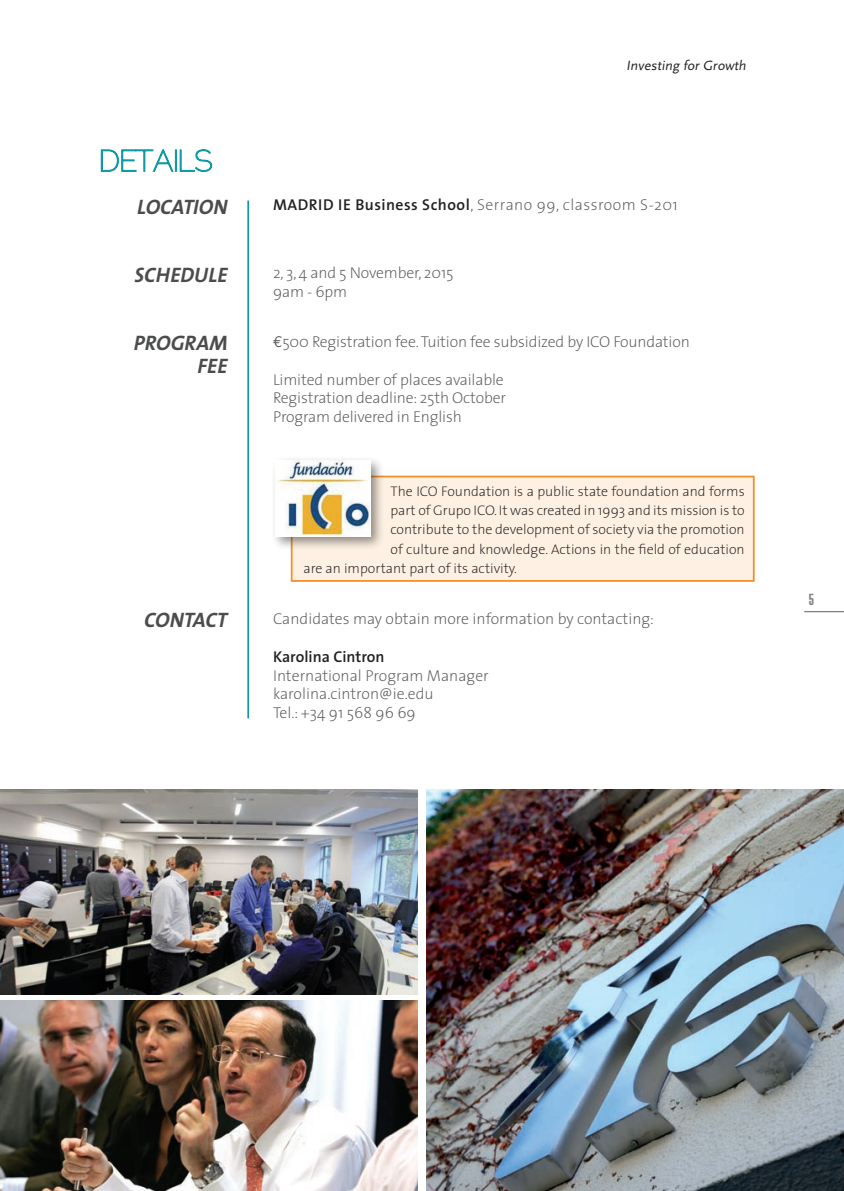
<style>
.page{position:relative;width:844px;height:1191px;background:#fff}
.page>*{position:absolute;margin:0;border:0;box-sizing:border-box;transform-origin:0 0}
.t1{font:italic 700 21px/22.6px "The Sans";color:#4b4c4d;text-align:right}
.t2{font:200 15.75px/18.9px "The Sans";letter-spacing:-.01em;color:#57585a}
.t3{font:200 15.75px "The Sans";letter-spacing:.03em;color:#57585a}
.t4{font:600 15.75px "The Sans";color:#231f20}
.t5{font:900 extra-condensed 15.75px "Helvetica";color:#808285}
.t6{font:200 14px "The Sans";color:#231f20}
.t7{font:14px "Scala Sans";color:#231f20}
.s1{font-weight:600;color:#231f20}
.s2{font-family:"Euro Mono";font-weight:400}
</style>
<div class="page">
<hr style="left:804px;top:611px;width:39px;height:1px;background:#808285">
<svg style="left:100px;top:149px;width:113px;height:23px"></svg>
<hr style="left:247px;top:201px;width:2px;height:517px;background:#0f9aa5">
<img style="left:0;top:1000px;width:417px;height:191px">
<img style="left:0;top:789px;width:417px;height:205px">
<img style="left:427px;top:789px;width:416px;height:402px">
<div style="left:291px;top:475px;width:463px;height:107px;background:#fef1e3;border:2px solid #f58d25"></div>
<div style="left:270px;top:455px;width:115px;height:96px;background:#231f20;opacity:.5"></div>
<img style="left:275px;top:460px;width:95px;height:76px">
<p class="t7" style="left:626px;top:58px;width:124px">Investing for Growth</p>
<h1 class="t1" style="left:137px;top:195px;width:92px">LOCATION</h1>
<p class="t3" style="left:273px;top:192px;width:406px"><span class="s1">MADRID IE Business School</span>, Serrano 99, classroom S-201</p>
<h1 class="t1" style="left:134px;top:263px;width:94px">SCHEDULE</h1>
<p class="t2" style="left:273px;top:263px;width:182px">2, 3, 4 and 5 November, 2015<br>9am - 6pm</p>
<h1 class="t1" style="left:134px;top:331px;width:95px">PROGRAM<br>FEE</h1>
<p class="t2" style="left:273px;top:331px;width:418px"><span class="s2">€</span>500 Registration fee.Tuition fee subsidized by ICO Foundation</p>
<p class="t2" style="left:273px;top:369px;width:234px">Limited number of places available<br>Registration deadline: 25th October<br>Program delivered in English</p>
<p class="t6" style="left:390px;top:479px;width:355px">The ICO Foundation is a public state foundation and forms</p>
<p class="t6" style="left:390px;top:499px;width:355px">part of Grupo ICO. It was created in 1993 and its mission is to</p>
<p class="t6" style="left:390px;top:518px;width:355px">contribute to the development of society via the promotion</p>
<p class="t6" style="left:390px;top:537px;width:355px">of culture and knowledge. Actions in the field of education</p>
<p class="t6" style="left:303px;top:556px;width:215px">are an important part of its activity.</p>
<h1 class="t1" style="left:144px;top:608px;width:85px">CONTACT</h1>
<p class="t2" style="left:273px;top:608px;width:382px">Candidates may obtain more information by contacting:</p>
<p class="t4" style="left:273px;top:643px;width:113px">Karolina Cintron</p>
<p class="t2" style="left:273px;top:665px;width:217px">International Program Manager karolina.cintron@ie.edu<br>Tel.: +34 91 568 96 69</p>
<p class="t5" style="left:808px;top:590px;width:7px">5</p>
</div>
